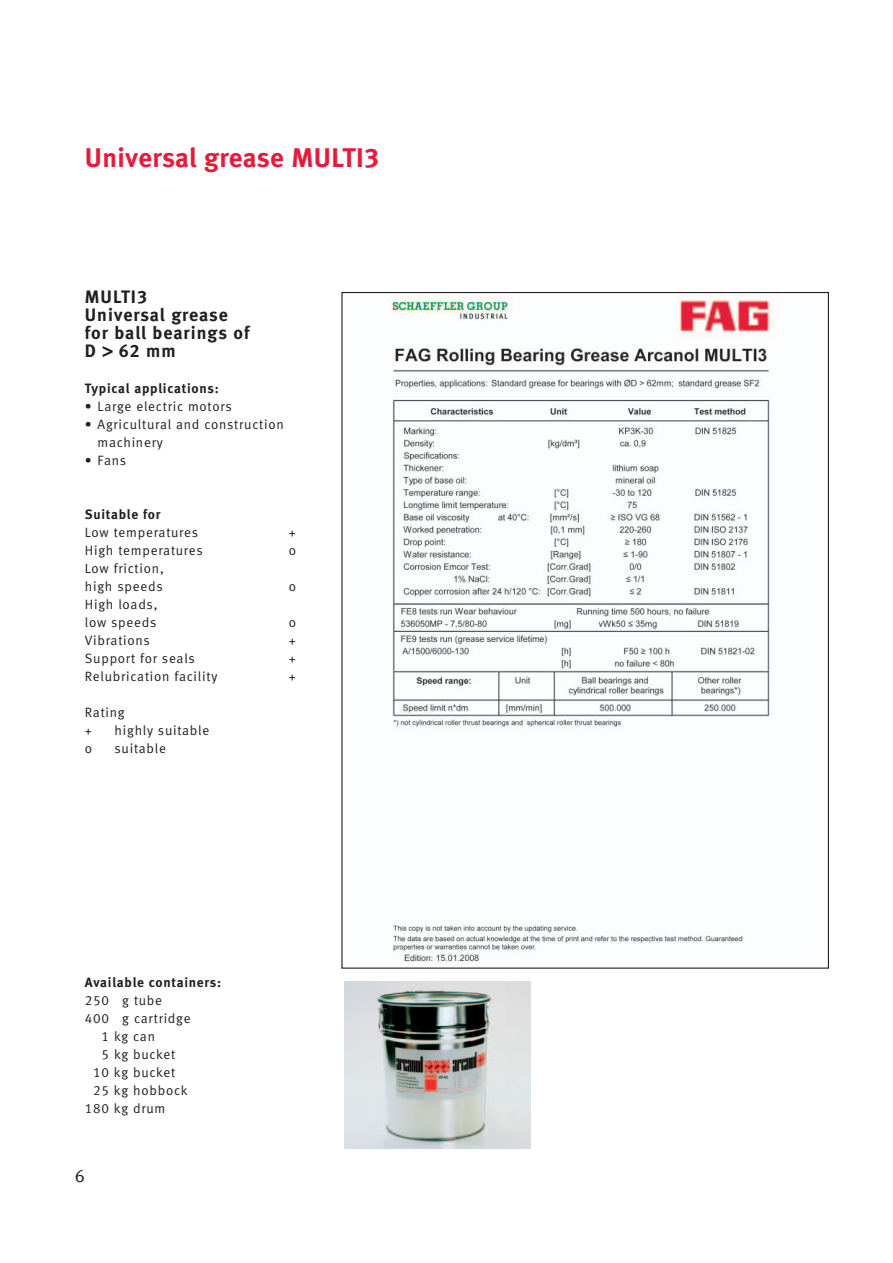
<style>
.page{position:relative;width:893px;height:1263px;background:#fff}
.page>*{position:absolute;margin:0;border:0;box-sizing:border-box;transform-origin:0 0}
.t1{font:27px "Meta Bold LF";letter-spacing:.015em;color:#e41c3b}
.t2{font:18px/18px "Meta Bold LF";letter-spacing:.055em;color:#231f20}
.t3{font:18px "Meta Normal";color:#231f20}
.t4{font:13.5px/18px "Meta Normal LF";letter-spacing:.055em;color:#231f20}
.t5{font:13.5px "Meta Bold LF";letter-spacing:.055em;color:#231f20}
.s1{font-family:"Meta Bold LF"}
</style>
<div class="page">
<img style="left:391px;top:294px;width:380px;height:670px">
<img style="left:344px;top:982px;width:187px;height:167px">
<p class="t1" style="left:85px;top:147px;width:296px">Universal grease MULTI3</p>
<p class="t2" style="left:85px;top:289px;width:166px">MULTI3<br>Universal grease for ball bearings of<br>D</p>
<p class="t2" style="left:119px;top:343px;width:59px">62 mm</p>
<p class="t5" style="left:85px;top:383px;width:135px">Typical applications:</p>
<p class="t4" style="left:85px;top:398px;width:149px">• Large electric motors</p>
<p class="t4" style="left:98px;top:416px;width:188px;text-indent:-13px">• Agricultural and construction machinery</p>
<p class="t4" style="left:85px;top:452px;width:43px">• Fans</p>
<p class="t4" style="left:85px;top:506px;width:115px"><span class="s1">Suitable for<br></span>Low temperatures</p>
<p class="t4" style="left:289px;top:524px;width:9px">+</p>
<p class="t4" style="left:85px;top:542px;width:120px">High temperatures</p>
<p class="t4" style="left:289px;top:542px;width:9px">o</p>
<p class="t4" style="left:85px;top:560px;width:80px">Low friction, high speeds</p>
<p class="t4" style="left:289px;top:578px;width:9px">o</p>
<p class="t4" style="left:85px;top:596px;width:74px">High loads, low speeds</p>
<p class="t4" style="left:289px;top:614px;width:9px">o</p>
<p class="t4" style="left:85px;top:632px;width:67px">Vibrations</p>
<p class="t4" style="left:289px;top:632px;width:9px">+</p>
<p class="t4" style="left:85px;top:650px;width:112px">Support for seals</p>
<p class="t4" style="left:289px;top:650px;width:9px">+</p>
<p class="t4" style="left:85px;top:668px;width:134px">Relubrication facility</p>
<p class="t4" style="left:289px;top:668px;width:9px">+</p>
<p class="t4" style="left:85px;top:704px;width:41px">Rating +</p>
<p class="t4" style="left:115px;top:722px;width:96px">highly suitable</p>
<p class="t4" style="left:85px;top:740px;width:9px">o</p>
<p class="t4" style="left:115px;top:740px;width:53px">suitable</p>
<p class="t5" style="left:85px;top:977px;width:138px">Available containers:</p>
<p class="t4" style="left:85px;top:992px;width:79px">250 g tube</p>
<p class="t4" style="left:85px;top:1010px;width:107px">400 g cartridge</p>
<p class="t4" style="left:102px;top:1028px;width:55px">1 kg can</p>
<p class="t4" style="left:102px;top:1046px;width:75px">5 kg bucket</p>
<p class="t4" style="left:93px;top:1064px;width:84px">10 kg bucket</p>
<p class="t4" style="left:93px;top:1082px;width:96px">25 kg hobbock</p>
<p class="t4" style="left:85px;top:1100px;width:82px">180 kg drum</p>
<p class="t3" style="left:75px;top:1169px;width:12px">6</p>
</div>
